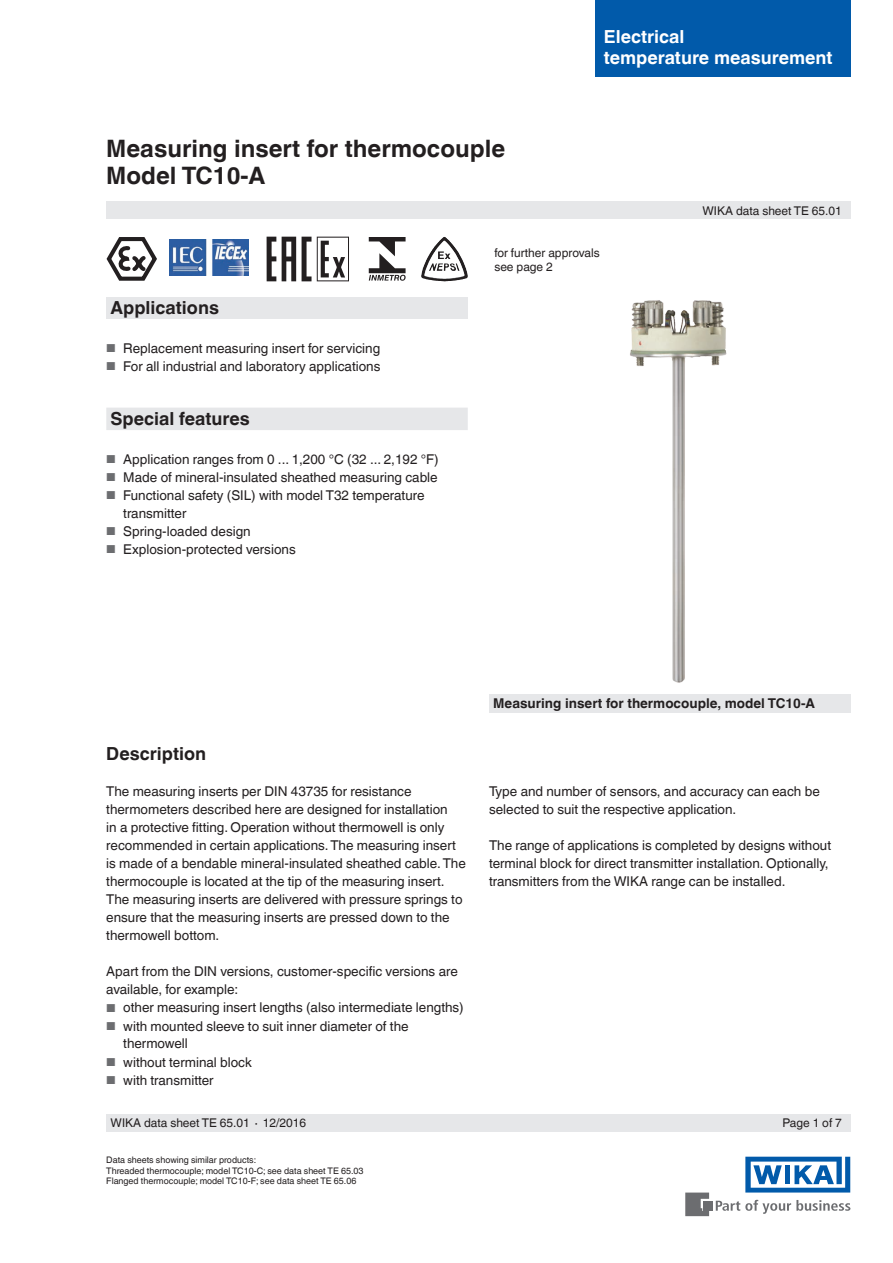
<style>
.page{position:relative;width:893px;height:1263px;background:#fff}
.page>*{position:absolute;margin:0;border:0;box-sizing:border-box;transform-origin:0 0}
.t1{font:700 24px/27px "Helvetica World";color:#231f20}
.t2{font:700 18px "Helvetica World";color:#231f20}
.t3{font:700 18px/21px "Helvetica World";color:#fff}
.t4{font:13.5px/18px "Helvetica World";color:#231f20}
.t5{font:700 13.5px "Helvetica World";color:#231f20}
.t6{font:12px/13.5px "Helvetica World";color:#231f20}
.t7{font:9px/10.5px "Helvetica World";color:#231f20}
.s1{font-size:11.55px;color:#6c6d70}
</style>
<div class="page">
<div style="left:106px;top:298px;width:362px;height:21px;background:#e6e7e9"></div>
<svg style="left:716px;top:1200px;width:134px;height:14px"></svg>
<div style="left:703px;top:1201px;width:9px;height:9px;background:#6c6d70"></div>
<svg style="left:685px;top:1192px;width:24px;height:24px"></svg>
<svg style="left:745px;top:1157px;width:105px;height:35px"></svg>
<div style="left:106px;top:202px;width:744px;height:17px;background:#e6e7e9"></div>
<div style="left:106px;top:1114px;width:744px;height:17px;background:#e6e7e9"></div>
<div style="left:595px;top:0;width:255px;height:77px;background:#015aaa"></div>
<img style="left:630px;top:300px;width:97px;height:383px">
<svg style="left:106px;top:237px;width:51px;height:44px"></svg>
<svg style="left:369px;top:237px;width:37px;height:44px"></svg>
<svg style="left:267px;top:237px;width:9px;height:44px"></svg>
<svg style="left:282px;top:237px;width:14px;height:44px"></svg>
<svg style="left:302px;top:237px;width:47px;height:44px"></svg>
<img style="left:426px;top:237px;width:18px;height:24px">
<img style="left:169px;top:240px;width:80px;height:36px">
<div style="left:106px;top:408px;width:362px;height:22px;background:#e6e7e9"></div>
<div style="left:489px;top:694px;width:361px;height:19px;background:#e6e7e9"></div>
<h1 class="t1" style="left:106px;top:135px;width:400px">Measuring insert for thermocouple<br>Model TC10-A</h1>
<h2 class="t3" style="left:604px;top:26px;width:230px">Electrical<br>temperature measurement</h2>
<p class="t6" style="left:702px;top:204px;width:141px">WIKA data sheet TE 65.01</p>
<h2 class="t2" style="left:111px;top:297px;width:110px">Applications</h2>
<p class="t4" style="left:106px;top:339px;width:275px"><span class="s1">■</span> Replacement measuring insert for servicing</p>
<p class="t4" style="left:106px;top:357px;width:276px"><span class="s1">■</span> For all industrial and laboratory applications</p>
<h2 class="t2" style="left:111px;top:408px;width:141px">Special features</h2>
<p class="t4" style="left:106px;top:450px;width:334px"><span class="s1">■</span> Application ranges from 0 ... 1,200 °C (32 ... 2,192 °F)</p>
<p class="t4" style="left:106px;top:468px;width:333px"><span class="s1">■</span> Made of mineral-insulated sheathed measuring cable</p>
<p class="t4" style="left:123px;top:486px;width:303px;text-indent:-17px"><span class="s1">■</span> Functional safety (SIL) with model T32 temperature transmitter</p>
<p class="t4" style="left:106px;top:522px;width:146px"><span class="s1">■</span> Spring-loaded design</p>
<p class="t4" style="left:106px;top:540px;width:191px"><span class="s1">■</span> Explosion-protected versions</p>
<p class="t6" style="left:494px;top:246px;width:107px">for further approvals see page 2</p>
<h2 class="t2" style="left:106px;top:744px;width:101px">Description</h2>
<p class="t4" style="left:106px;top:783px;width:361px">The measuring inserts per DIN 43735 for resistance thermometers described here are designed for installation<br>in a protective fitting. Operation without thermowell is only recommended in certain applications. The measuring insert is made of a bendable mineral-insulated sheathed cable. The thermocouple is located at the tip of the measuring insert.<br>The measuring inserts are delivered with pressure springs to ensure that the measuring inserts are pressed down to the thermowell bottom.</p>
<p class="t4" style="left:106px;top:963px;width:353px">Apart from the DIN versions, customer-specific versions are available, for example:</p>
<p class="t4" style="left:106px;top:999px;width:359px"><span class="s1">■</span> other measuring insert lengths (also intermediate lengths)</p>
<p class="t4" style="left:123px;top:1017px;width:287px;text-indent:-17px"><span class="s1">■</span> with mounted sleeve to suit inner diameter of the thermowell</p>
<p class="t4" style="left:106px;top:1053px;width:147px"><span class="s1">■</span> without terminal block</p>
<p class="t4" style="left:106px;top:1071px;width:109px"><span class="s1">■</span> with transmitter</p>
<p class="t5" style="left:493px;top:696px;width:323px">Measuring insert for thermocouple, model TC10-A</p>
<p class="t4" style="left:489px;top:782px;width:332px">Type and number of sensors, and accuracy can each be selected to suit the respective application.</p>
<p class="t4" style="left:489px;top:836px;width:344px">The range of applications is completed by designs without terminal block for direct transmitter installation. Optionally, transmitters from the WIKA range can be installed.</p>
<p class="t6" style="left:111px;top:1116px;width:197px">WIKA data sheet TE 65.01 ∙ 12/2016</p>
<p class="t6" style="left:782px;top:1116px;width:61px">Page 1 of 7</p>
<p class="t7" style="left:106px;top:1155px;width:259px">Data sheets showing similar products:<br>Threaded thermocouple; model TC10-C; see data sheet TE 65.03<br>Flanged thermocouple; model TC10-F; see data sheet TE 65.06</p>
</div>
